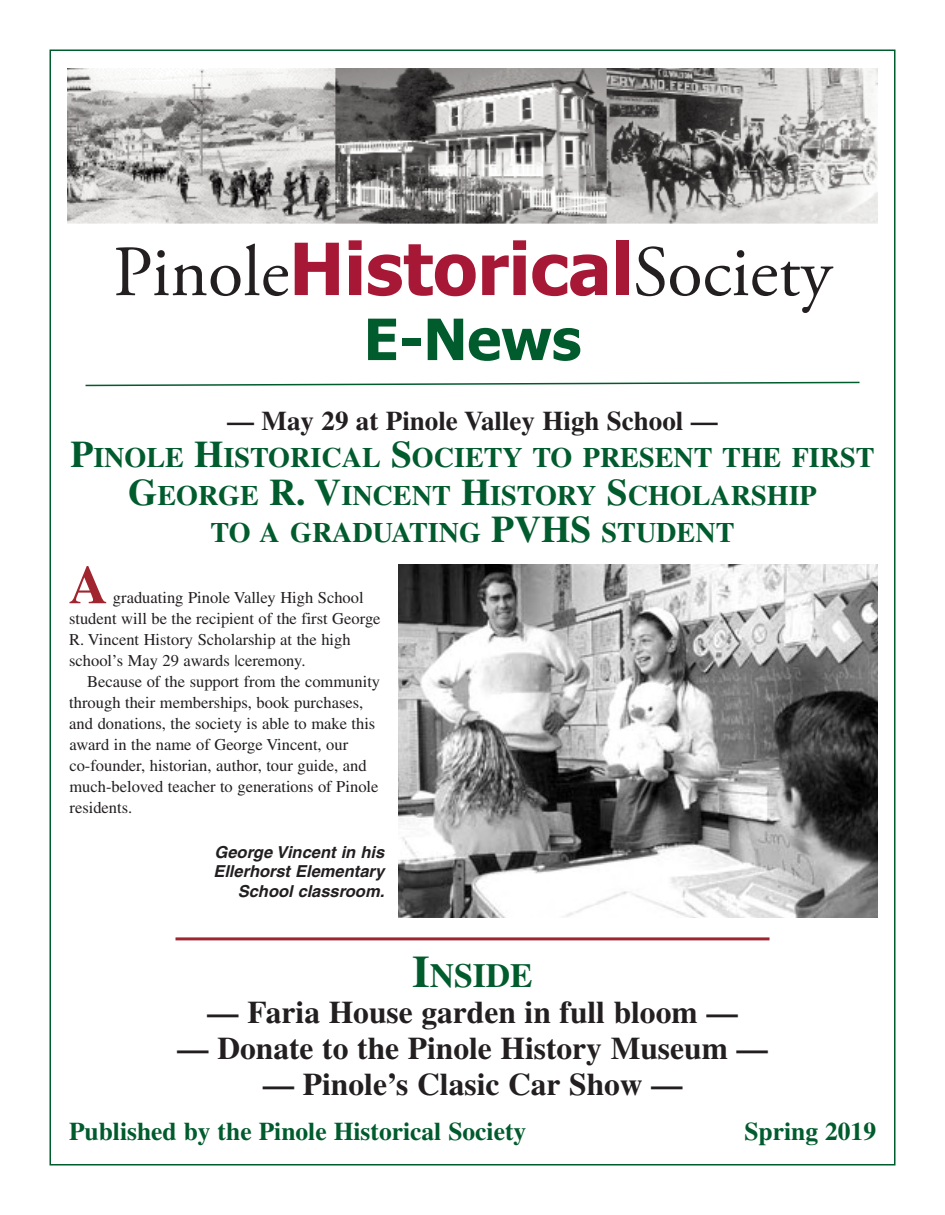
<style>
.page{position:relative;width:945px;height:1215px;background:#fff}
.page>*{position:absolute;margin:0;border:0;box-sizing:border-box;transform-origin:0 0}
.t1{font:72px "Adobe Garamond Pro";color:#231f20}
.t2{font:700 57px "Tahoma";color:#005b2d}
.t3{font:700 54px "Times";color:#a1252f}
.t4{font:700 33.75px "Times";color:#005b2d}
.t5{font:700 31.5px "Times";color:#231f20}
.t6{font:700 28.2px/37.5px "Times";color:#005b2d;text-align:center}
.t7{font:700 27px "Times";color:#231f20}
.t8{font:700 25.5px "Times";color:#005b2d}
.t9{font:16.5px/21px "Times";color:#231f20}
.t10{font:italic 700 16.5px/19.8px "Helvetica";color:#231f20;text-align:right}
.s1{font-family:"Tahoma";font-weight:700;color:#a61836}
.s2{font-size:37.5px}
.s3{font-size:45px}
</style>
<div class="page">
<img style="left:68px;top:69px;width:810px;height:155px">
<svg style="left:85px;top:381px;width:775px;height:6px"></svg>
<hr style="left:176px;top:937px;width:594px;height:3px;background:#a1252f">
<img style="left:398px;top:564px;width:480px;height:354px">
<h1 class="t1" style="left:113px;top:244px;width:720px">Pinole<span class="s1">Historical</span>Society</h1>
<h2 class="t2" style="left:364px;top:303px;width:219px">E-News</h2>
<h3 class="t7" style="left:227px;top:412px;width:492px">— May 29 at Pinole Valley High School —</h3>
<h3 class="t6" style="left:70px;top:442px;width:806px"><span class="s2">P</span>INOLE <span class="s2">H</span>ISTORICAL <span class="s2">S</span>OCIETY TO PRESENT THE FIRST<br><span class="s2">G</span>EORGE <span class="s2">R. V</span>INCENT <span class="s2">H</span>ISTORY <span class="s2">S</span>CHOLARSHIP<br>TO A GRADUATING <span class="s2">PVHS</span> STUDENT</h3>
<h3 class="t3" style="left:69px;top:567px;width:40px">A</h3>
<p class="t9" style="left:69px;top:589px;width:313px;text-indent:44px">graduating Pinole Valley High School student will be the recipient of the first George R. Vincent History Scholarship at the high school’s May 29 awards |ceremony.</p>
<p class="t9" style="left:69px;top:673px;width:312px;text-indent:18px">Because of the support from the community through their memberships, book purchases, and donations, the society is able to make this award in the name of George Vincent, our co-founder, historian, author, tour guide, and much-beloved teacher to generations of Pinole residents.</p>
<p class="t10" style="left:213px;top:844px;width:172px">George Vincent in his<br>Ellerhorst Elementary<br>School classroom.</p>
<h3 class="t4" style="left:412px;top:964px;width:122px"><span class="s3">I</span>NSIDE</h3>
<h3 class="t5" style="left:207px;top:1001px;width:532px">— Faria House garden in full bloom —</h3>
<h3 class="t5" style="left:177px;top:1037px;width:592px">— Donate to the Pinole History Museum —</h3>
<h3 class="t5" style="left:263px;top:1073px;width:421px">— Pinole’s Clasic Car Show —</h3>
<h3 class="t8" style="left:69px;top:1123px;width:459px">Published by the Pinole Historical Society</h3>
<h3 class="t8" style="left:744px;top:1123px;width:133px">Spring 2019</h3>
</div>
